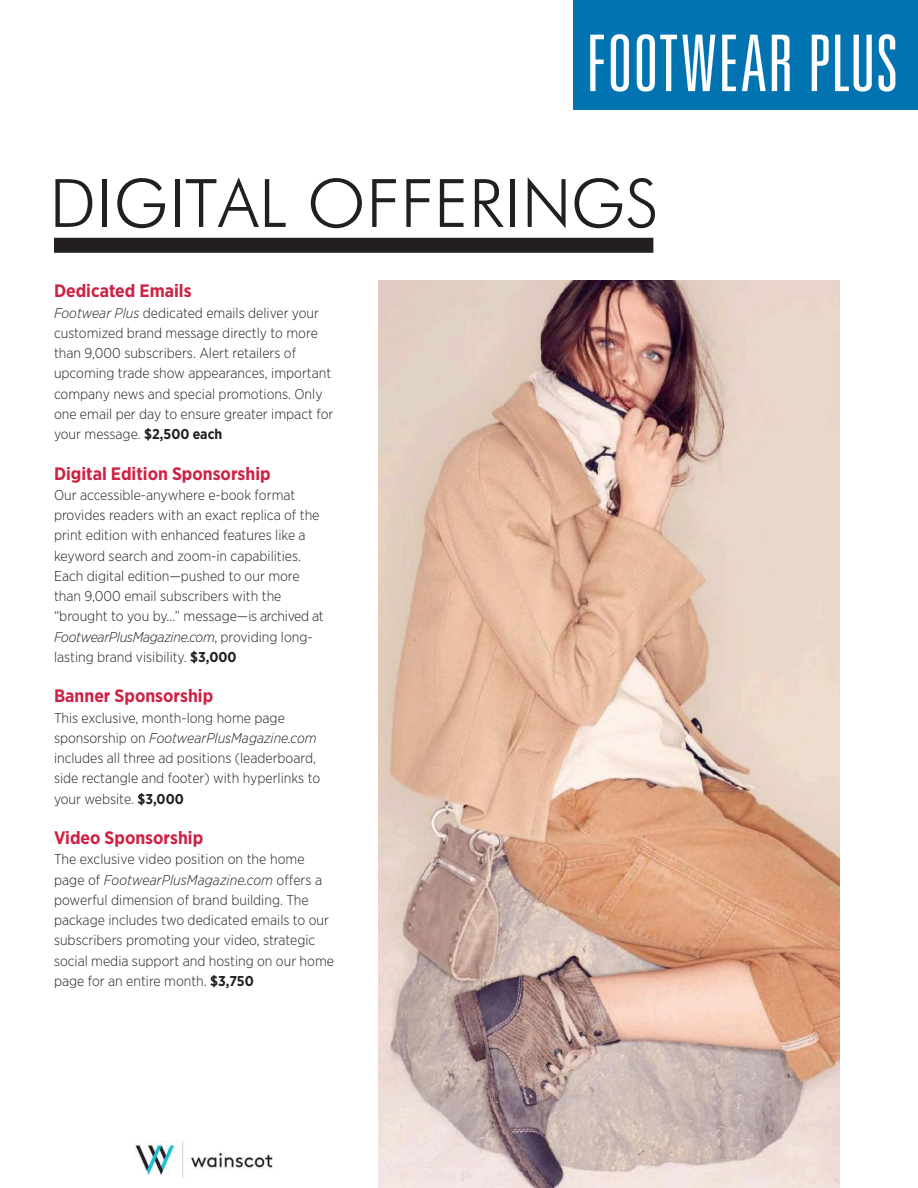
<style>
.page{position:relative;width:918px;height:1188px;background:#fff}
.page>*{position:absolute;margin:0;border:0;box-sizing:border-box;transform-origin:0 0}
.t1{font:300 66.9px "Futura BT";letter-spacing:.01em;color:#231f20}
.t2{font:700 18px "Gotham Narrow";color:#cf2144}
.t3{font:300 14.25px/20.2px "Gotham Narrow";color:#231f20}
.s1{font-style:italic}
.s2{font-weight:700}
</style>
<div class="page">
<img style="left:378px;top:281px;width:461px;height:907px">
<div style="left:54px;top:238px;width:599px;height:15px;background:#231f20"></div>
<div style="left:573px;top:0;width:345px;height:109px;background:#0073b0"></div>
<svg style="left:590px;top:35px;width:14px;height:56px"></svg>
<svg style="left:611px;top:34px;width:18px;height:58px"></svg>
<svg style="left:637px;top:34px;width:78px;height:58px"></svg>
<svg style="left:722px;top:35px;width:14px;height:56px"></svg>
<svg style="left:742px;top:35px;width:24px;height:56px"></svg>
<svg style="left:772px;top:35px;width:18px;height:56px"></svg>
<svg style="left:812px;top:35px;width:17px;height:56px"></svg>
<svg style="left:835px;top:35px;width:37px;height:57px"></svg>
<svg style="left:879px;top:34px;width:16px;height:58px"></svg>
<img style="left:135px;top:1141px;width:138px;height:38px">
<h1 class="t1" style="left:50px;top:162px;width:611px">DIGITAL OFFERINGS</h1>
<p class="t2" style="left:54px;top:279px;width:139px">Dedicated Emails</p>
<p class="t3" style="left:54px;top:302px;width:281px"><span class="s1">Footwear Plus</span> dedicated emails deliver your customized brand message directly to more than 9,000 subscribers. Alert retailers of upcoming trade show appearances, important company news and special promotions. Only one email per day to ensure greater impact for your message. <span class="s2">$2,500 each</span></p>
<p class="t2" style="left:54px;top:462px;width:218px">Digital Edition Sponsorship</p>
<p class="t3" style="left:54px;top:484px;width:271px">Our accessible-anywhere e-book format provides readers with an exact replica of the print edition with enhanced features like a keyword search and zoom-in capabilities.<br>Each digital edition—pushed to our more than 9,000 email subscribers with the “brought to you by…” message—is archived at <span class="s1">FootwearPlusMagazine.com</span>, providing long&shy;lasting brand visibility. <span class="s2">$3,000</span></p>
<p class="t2" style="left:54px;top:684px;width:161px">Banner Sponsorship</p>
<p class="t3" style="left:54px;top:707px;width:268px">This exclusive, month-long home page sponsorship on <span class="s1">FootwearPlusMagazine.com </span>includes all three ad positions (leaderboard, side rectangle and footer) with hyperlinks to your website. <span class="s2">$3,000</span></p>
<p class="t2" style="left:54px;top:826px;width:151px">Video Sponsorship</p>
<p class="t3" style="left:54px;top:849px;width:282px">The exclusive video position on the home page of <span class="s1">FootwearPlusMagazine.com</span> offers a powerful dimension of brand building. The package includes two dedicated emails to our subscribers promoting your video, strategic social media support and hosting on our home page for an entire month. <span class="s2">$3,750</span></p>
</div>
